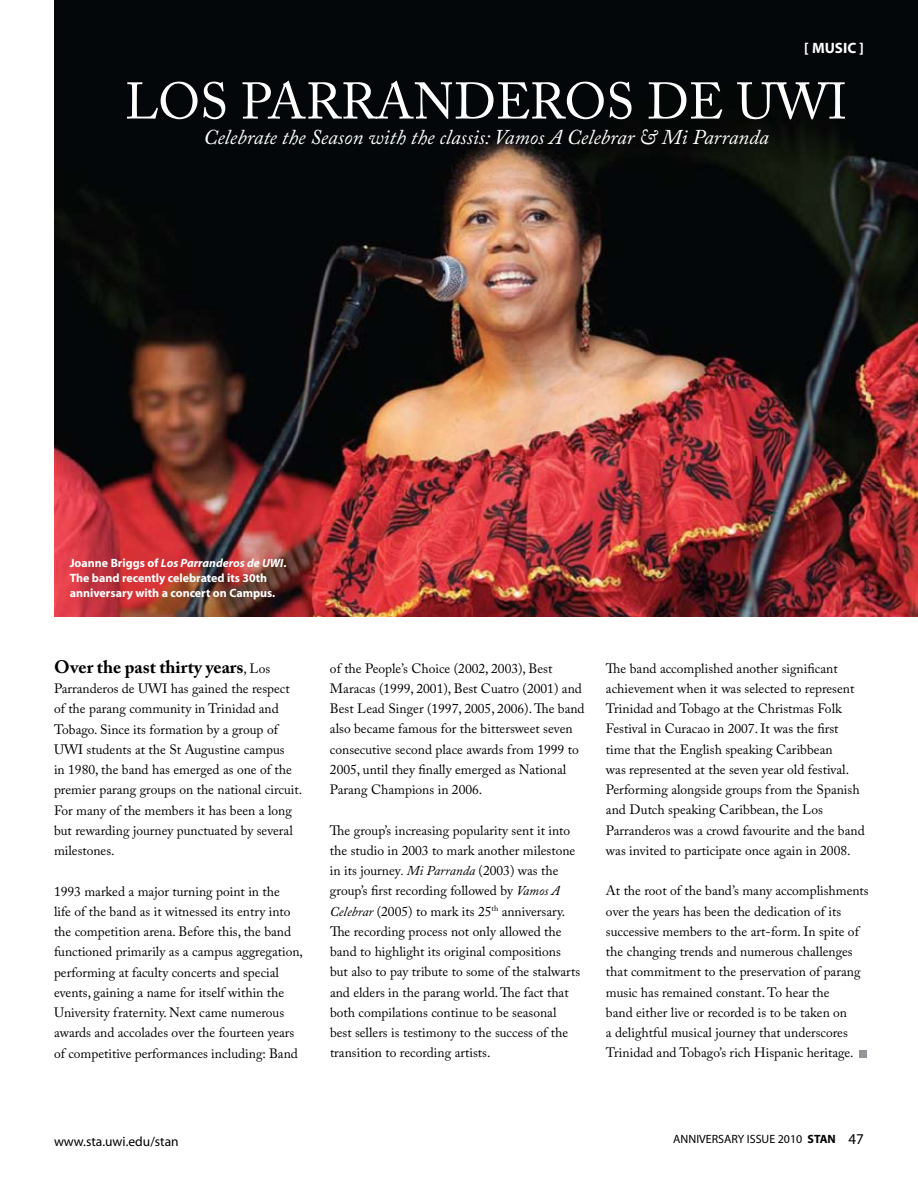
<style>
.page{position:relative;width:918px;height:1188px;background:#fff}
.page>*{position:absolute;margin:0;border:0;box-sizing:border-box;transform-origin:0 0}
.t1{font:51px "Adobe Caslon Pro";color:#fff}
.t2{font:italic 21px "Adobe Caslon Pro";color:#fff}
.t3{font:700 18px "Adobe Caslon Pro";color:#000}
.t4{font:700 15px "Myriad";color:#fff}
.t5{font:13.5px/20.2px "Adobe Caslon Pro";color:#000}
.t6{font:13.5px "Myriad";color:#000}
.t7{font:700 12px/15px "Myriad";color:#fff}
.t8{font:12px "Myriad";color:#000}
.s1{font-style:italic}
.s2{font-weight:400;font-size:13.5px}
.s3{font-weight:700}
.s4{font-size:15px}
</style>
<div class="page">
<img style="left:54px;top:0;width:864px;height:616px">
<div style="left:860px;top:1050px;width:7px;height:7px;background:#939598"></div>
<p class="t4" style="left:804px;top:40px;width:61px">[ MUSIC ]</p>
<h1 class="t1" style="left:125px;top:71px;width:724px">LOS PARRANDEROS DE UWI</h1>
<h2 class="t2" style="left:203px;top:124px;width:567px">Celebrate the Season with the classis: Vamos A Celebrar &amp; Mi Parranda</h2>
<p class="t7" style="left:70px;top:555px;width:218px">Joanne Briggs of <span class="s1">Los Parranderos de UWI</span>.<br>The band recently celebrated its 30th anniversary with a concert on Campus.</p>
<h3 class="t3" style="left:54px;top:656px;width:218px">Over the past thirty years<span class="s2">, Los</span></h3>
<p class="t5" style="left:54px;top:678px;width:250px">Parranderos de UWI has gained the respect of the parang community in Trinidad and Tobago. Since its formation by a group of UWI students at the St Augustine campus<br>in 1980, the band has emerged as one of the premier parang groups on the national circuit.<br>For many of the members it has been a long but rewarding journey punctuated by several milestones.</p>
<p class="t5" style="left:54px;top:881px;width:251px">1993 marked a major turning point in the<br>life of the band as it witnessed its entry into the competition arena. Before this, the band functioned primarily as a campus aggregation, performing at faculty concerts and special events, gaining a name for itself within the University fraternity. Next came numerous awards and accolades over the fourteen years of competitive performances including: Band</p>
<p class="t5" style="left:330px;top:658px;width:256px">of the People’s Choice (2002, 2003), Best Maracas (1999, 2001), Best Cuatro (2001) and Best Lead Singer (1997, 2005, 2006). The band also became famous for the bittersweet seven consecutive second place awards from 1999 to 2005, until they finally emerged as National Parang Champions in 2006.</p>
<p class="t5" style="left:330px;top:820px;width:252px">The group’s increasing popularity sent it into the studio in 2003 to mark another milestone in its journey<span class="s1">. Mi Parranda</span> (2003) was the group’s first recording followed by <span class="s1">Vamos A Celebrar</span> (2005) to mark its 25<sup>th</sup> anniversary.<br>The recording process not only allowed the band to highlight its original compositions but also to pay tribute to some of the stalwarts and elders in the parang world. The fact that both compilations continue to be seasonal best sellers is testimony to the success of the transition to recording artists.</p>
<p class="t5" style="left:606px;top:658px;width:260px">The band accomplished another significant achievement when it was selected to represent Trinidad and Tobago at the Christmas Folk Festival in Curacao in 2007. It was the first time that the English speaking Caribbean<br>was represented at the seven year old festival.<br>Performing alongside groups from the Spanish and Dutch speaking Caribbean, the Los Parranderos was a crowd favourite and the band was invited to participate once again in 2008.</p>
<p class="t5" style="left:606px;top:881px;width:264px">At the root of the band’s many accomplishments over the years has been the dedication of its successive members to the art-form. In spite of the changing trends and numerous challenges that commitment to the preservation of parang music has remained constant. To hear the<br>band either live or recorded is to be taken on<br>a delightful musical journey that underscores Trinidad and Tobago’s rich Hispanic heritage.</p>
<p class="t6" style="left:54px;top:1135px;width:126px">www.sta.uwi.edu/stan</p>
<p class="t8" style="left:673px;top:1133px;width:192px">ANNIVERSARY ISSUE 2010 <span class="s3">STAN</span> <span class="s4">47</span></p>
</div>
